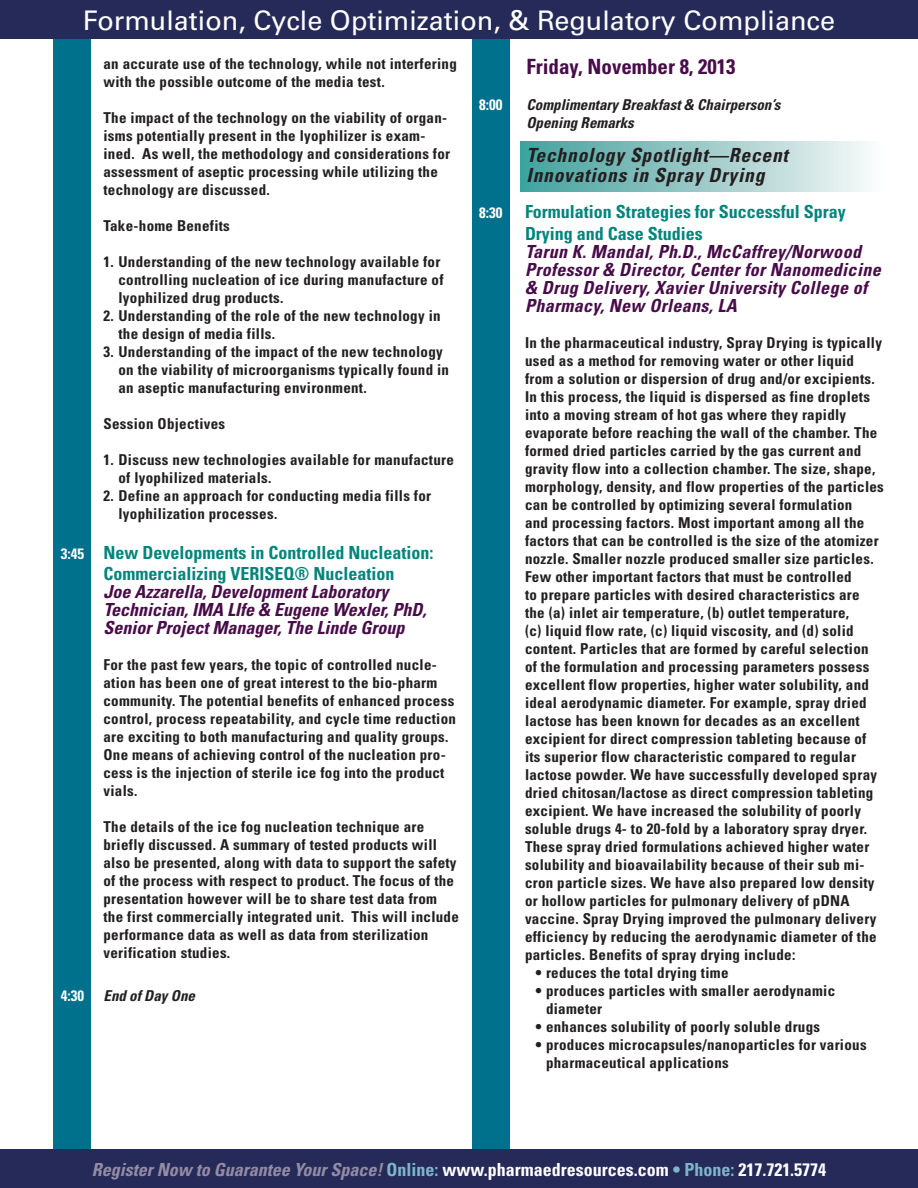
<style>
.page{position:relative;width:918px;height:1188px;background:#fff}
.page>*{position:absolute;margin:0;border:0;box-sizing:border-box;transform-origin:0 0}
.t1{font:27px "Univers";color:#fff}
.t2{font:700 condensed 21px "Univers";color:#480c49}
.t3{font:italic 700 condensed 19.5px/19.5px "Univers";letter-spacing:.04em;color:#231f20}
.Speaker{font:italic 700 condensed 18px/18px "Univers";letter-spacing:.02em;color:#480c49}
.t4{font:700 condensed 18px/21.6px "Univers";color:#00857c;text-align:center}
.Speaker-2{font:italic 700 condensed 18px/18px "Univers";color:#480c49}
.t5{font:700 condensed 18px "Univers";color:#fff}
.Body{font:700 condensed 15px/18px "Univers";letter-spacing:.02em;color:#231f20}
.Speaker-3{font:700 condensed 15px/18px "Univers";letter-spacing:.02em;color:#231f20}
.t6{font:italic 700 condensed 15px/18px "Univers";color:#231f20}
.t7{font:700 condensed 15px "Univers";color:#fff}
.s1{font-size:15px;color:#fff}
.s2{font-style:italic;color:#938ca4}
.s3{color:#7eb6c9}
</style>
<div class="page">
<div style="left:54px;top:0;width:37px;height:1188px;background:#00718c"></div>
<div style="left:472px;top:0;width:38px;height:1188px;background:#00718c"></div>
<div style="left:0;top:0;width:918px;height:39px;background:#262a59"></div>
<div style="left:0;top:1149px;width:918px;height:39px;background:#262a59"></div>
<div style="left:521px;top:141px;width:364px;height:50px;background:linear-gradient(to right,#41a09c,#fbfafa)"></div>
<h1 class="t1" style="left:83px;top:4px;width:754px">Formulation, Cycle Optimization, &amp; Regulatory Compliance</h1>
<p class="Speaker-3" style="left:104px;top:55px;width:355px">an accurate use of the technology, while not interfering with the possible outcome of the media test.</p>
<p class="Speaker-3" style="left:104px;top:109px;width:348px">The impact of the technology on the viability of organ&shy;isms potentially present in the lyophilizer is exam&shy;ined. As well, the methodology and considerations for assessment of aseptic processing while utilizing the technology are discussed.</p>
<p class="Speaker-3" style="left:104px;top:217px;width:128px">Take-home Benefits</p>
<p class="Speaker-3" style="left:119px;top:253px;width:327px;text-indent:-15px">1. Understanding of the new technology available for controlling nucleation of ice during manufacture of lyophilized drug products.</p>
<p class="Speaker-3" style="left:119px;top:307px;width:324px;text-indent:-15px">2. Understanding of the role of the new technology in the design of media fills.</p>
<p class="Speaker-3" style="left:119px;top:343px;width:332px;text-indent:-15px">3. Understanding of the impact of the new technology on the viability of microorganisms typically found in an aseptic manufacturing environment.</p>
<p class="Speaker-3" style="left:104px;top:415px;width:123px">Session Objectives</p>
<p class="Speaker-3" style="left:119px;top:451px;width:337px;text-indent:-15px">1. Discuss new technologies available for manufacture of lyophilized materials.</p>
<p class="Speaker-3" style="left:119px;top:487px;width:314px;text-indent:-15px">2. Define an approach for conducting media fills for lyophilization processes.</p>
<p class="t4" style="left:61px;top:541px;width:374px"><span class="s1">3:45</span> New Developments in Controlled Nucleation:<br>Commercializing VERISEQ® Nucleation</p>
<p class="Speaker-2" style="left:104px;top:583px;width:325px">Joe Azzarella, Development Laboratory<br>Technician, IMA LIfe &amp; Eugene Wexler, PhD,<br>Senior Project Manager, The Linde Group</p>
<p class="Speaker-3" style="left:104px;top:656px;width:354px">For the past few years, the topic of controlled nucle&shy;ation has been one of great interest to the bio-pharm community. The potential benefits of enhanced process control, process repeatability, and cycle time reduction are exciting to both manufacturing and quality groups.<br>One means of achieving control of the nucleation pro&shy;cess is the injection of sterile ice fog into the product vials.</p>
<p class="Speaker-3" style="left:104px;top:818px;width:357px">The details of the ice fog nucleation technique are briefly discussed. A summary of tested products will also be presented, along with data to support the safety of the process with respect to product. The focus of the presentation however will be to share test data from the first commercially integrated unit. This will include performance data as well as data from sterilization verification studies.</p>
<p class="t7" style="left:61px;top:987px;width:25px">4:30</p>
<p class="t6" style="left:104px;top:987px;width:93px">End of Day One</p>
<p class="t2" style="left:526px;top:53px;width:211px">Friday, November 8, 2013</p>
<p class="t7" style="left:479px;top:95px;width:25px">8:00</p>
<p class="t6" style="left:527px;top:95px;width:255px">Complimentary Breakfast &amp; Chairperson’s<br>Opening Remarks</p>
<p class="t3" style="left:526px;top:145px;width:263px">Technology Spotlight—Recent<br>Innovations in Spray Drying</p>
<p class="t7" style="left:479px;top:204px;width:25px">8:30</p>
<p class="t4" style="left:525px;top:201px;width:322px;text-align:left">Formulation Strategies for Successful Spray<br>Drying and Case Studies</p>
<p class="Speaker" style="left:525px;top:242px;width:357px">Tarun K. Mandal, Ph.D., McCaffrey/Norwood Professor &amp; Director, Center for Nanomedicine &amp; Drug Delivery, Xavier University College of Pharmacy, New Orleans, LA</p>
<p class="Body" style="left:525px;top:334px;width:360px">In the pharmaceutical industry, Spray Drying is typically used as a method for removing water or other liquid from a solution or dispersion of drug and/or excipients.<br>In this process, the liquid is dispersed as fine droplets into a moving stream of hot gas where they rapidly evaporate before reaching the wall of the chamber. The formed dried particles carried by the gas current and gravity flow into a collection chamber. The size, shape, morphology, density, and flow properties of the particles can be controlled by optimizing several formulation<br>and processing factors. Most important among all the factors that can be controlled is the size of the atomizer nozzle. Smaller nozzle produced smaller size particles.<br>Few other important factors that must be controlled<br>to prepare particles with desired characteristics are<br>the (a) inlet air temperature, (b) outlet temperature,<br>(c) liquid flow rate, (c) liquid viscosity, and (d) solid content. Particles that are formed by careful selection of the formulation and processing parameters possess excellent flow properties, higher water solubility, and ideal aerodynamic diameter. For example, spray dried lactose has been known for decades as an excellent excipient for direct compression tableting because of its superior flow characteristic compared to regular lactose powder. We have successfully developed spray dried chitosan/lactose as direct compression tableting excipient. We have increased the solubility of poorly soluble drugs 4- to 20-fold by a laboratory spray dryer.<br>These spray dried formulations achieved higher water solubility and bioavailability because of their sub mi&shy;cron particle sizes. We have also prepared low density or hollow particles for pulmonary delivery of pDNA vaccine. Spray Drying improved the pulmonary delivery efficiency by reducing the aerodynamic diameter of the particles. Benefits of spray drying include:</p>
<p class="Body" style="left:536px;top:964px;width:195px">• reduces the total drying time</p>
<p class="Body" style="left:546px;top:982px;width:291px;text-indent:-10px">• produces particles with smaller aerodynamic diameter</p>
<p class="Body" style="left:536px;top:1018px;width:286px">• enhances solubility of poorly soluble drugs</p>
<p class="Body" style="left:546px;top:1036px;width:322px;text-indent:-10px">• produces microcapsules/nanoparticles for various pharmaceutical applications</p>
<p class="t5" style="left:92px;top:1158px;width:736px"><span class="s2">Register Now to Guarantee Your Space!</span> <span class="s3">Online:</span> www.pharmaedresources.com <span class="s3">• Phone:</span> 217.721.5774</p>
</div>
